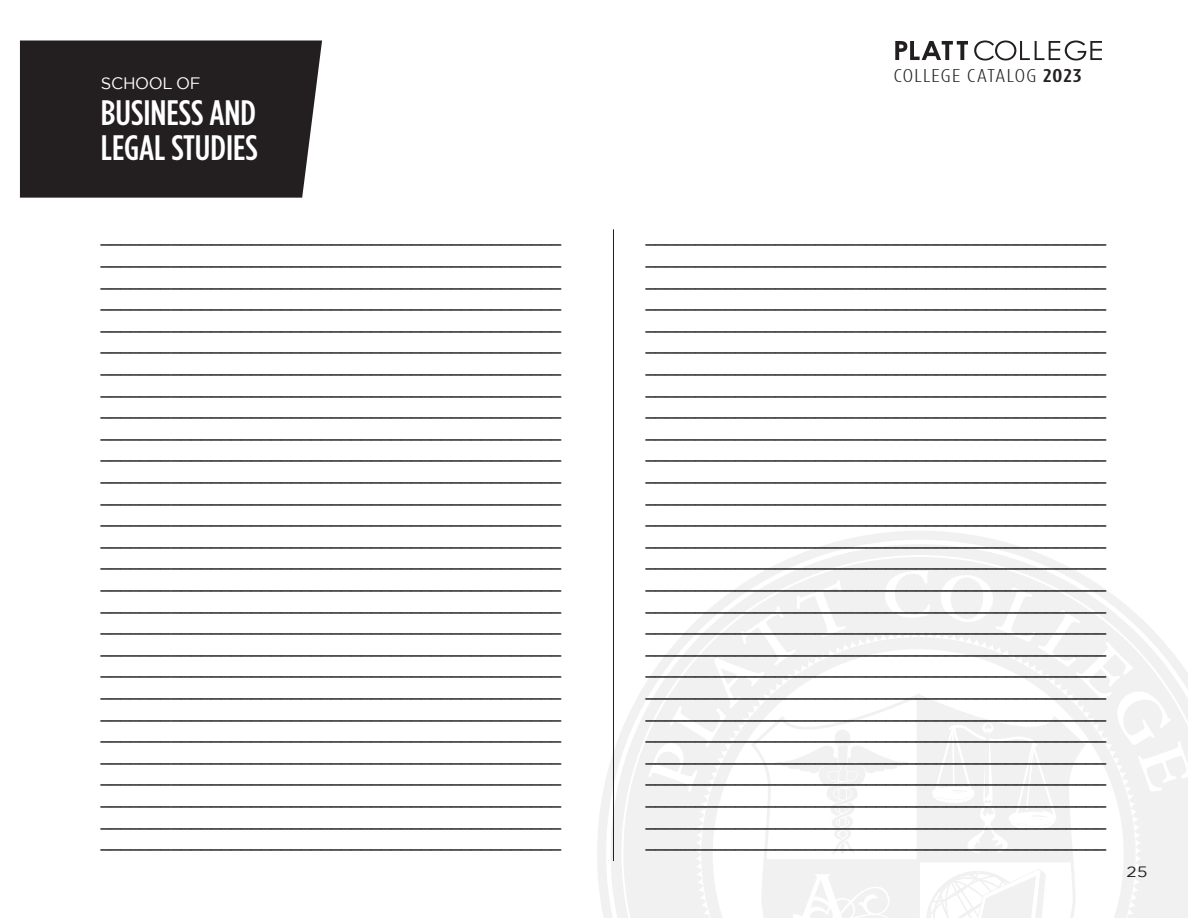
<style>
.page{position:relative;width:1188px;height:918px;background:#fff}
.page>*{position:absolute;margin:0;border:0;box-sizing:border-box;transform-origin:0 0}
.t1{font:500 35.4px/35.1px "Gotham Condensed";color:#fff;scale:1.06 1}
.t2{font:300 18.45px "Gotham Condensed";letter-spacing:.05em;color:#231f20;scale:1.38 1}
.t3{font:18px/21.6px "Arial";color:#231f20;text-align:justify}
.t4{font:16.5px "Gotham";letter-spacing:-.02em;color:#fff}
.t5{font:15px "Gotham";color:#231f20;scale:1.13 1}
.s1{font-weight:500}
</style>
<div class="page">
<svg style="left:597px;top:531px;width:413px;height:387px"></svg>
<svg style="left:611px;top:544px;width:430px;height:374px"></svg>
<svg style="left:621px;top:555px;width:454px;height:363px;fill:#f2f2f2"></svg>
<svg style="left:648px;top:571px;width:540px;height:347px"></svg>
<svg style="left:895px;top:41px;width:73px;height:19px"></svg>
<svg style="left:974px;top:40px;width:128px;height:21px"></svg>
<div style="left:20px;top:40px;width:302px;height:158px;background:#231f20"></div>
<hr style="left:613px;top:229px;width:1px;height:632px;background:#231f20">
<p class="t4" style="left:101px;top:73px;width:101px">SCHOOL OF</p>
<h1 class="t1" style="left:101px;top:94px;width:150px">BUSINESS AND<br>LEGAL STUDIES</h1>
<p class="t2" style="left:894px;top:66px;width:137px">COLLEGE CATALOG <span class="s1">2023</span></p>
<p class="t3" style="left:101px;top:226px;width:462px">______________________________________________ ______________________________________________ ______________________________________________ ______________________________________________ ______________________________________________ ______________________________________________ ______________________________________________ ______________________________________________ ______________________________________________ ______________________________________________ ______________________________________________ ______________________________________________ ______________________________________________ ______________________________________________ ______________________________________________ ______________________________________________ ______________________________________________ ______________________________________________ ______________________________________________ ______________________________________________ ______________________________________________ ______________________________________________ ______________________________________________ ______________________________________________ ______________________________________________ ______________________________________________ ______________________________________________ ______________________________________________ ______________________________________________</p>
<p class="t3" style="left:646px;top:226px;width:462px">______________________________________________ ______________________________________________ ______________________________________________ ______________________________________________ ______________________________________________ ______________________________________________ ______________________________________________ ______________________________________________ ______________________________________________ ______________________________________________ ______________________________________________ ______________________________________________ ______________________________________________ ______________________________________________ ______________________________________________ ______________________________________________ ______________________________________________ ______________________________________________ ______________________________________________ ______________________________________________ ______________________________________________ ______________________________________________ ______________________________________________ ______________________________________________ ______________________________________________ ______________________________________________ ______________________________________________ ______________________________________________ ______________________________________________</p>
<p class="t5" style="left:1126px;top:862px;width:20px">25</p>
</div>
